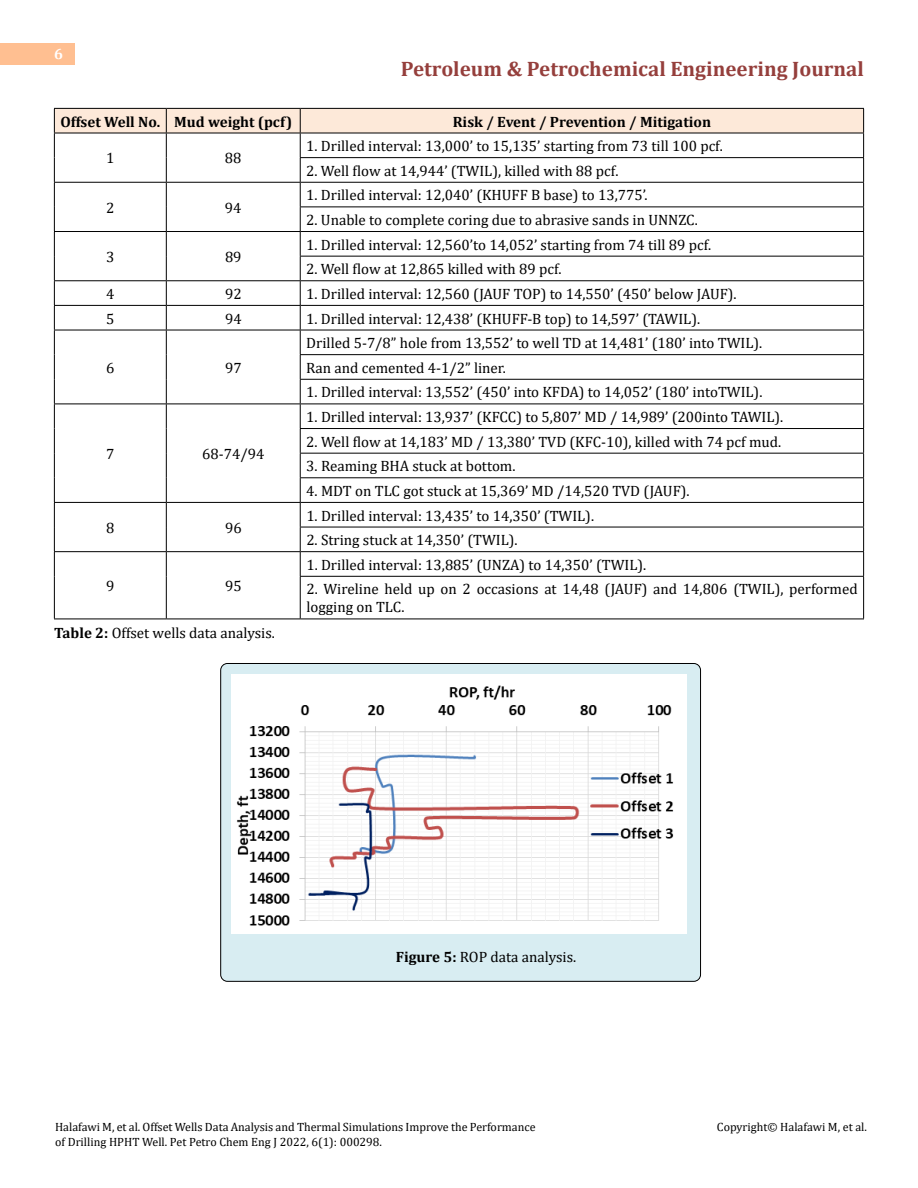
<style>
.page{position:relative;width:918px;height:1188px;background:#fff}
.page>*{position:absolute;margin:0;border:0;box-sizing:border-box;transform-origin:0 0}
.t1{font:700 21px "Cambria";color:#953f3c}
.t2{font:15px/24.6px "Cambria";color:#000}
.t3{font:700 15px "Cambria";color:#000}
.t4{font:700 15px "Cambria";color:#fff}
.t5{font:12px/14.4px "Cambria";color:#000}
.s1{font-weight:700}
</style>
<div class="page">
<div style="left:0;top:43px;width:75px;height:21px;background:#ffbf91"></div>
<div style="left:221px;top:663px;width:480px;height:318px;background:#d8edf2;border-radius:7px"></div>
<div style="left:220px;top:663px;width:481px;height:319px;border:1px solid #000;border-radius:7px"></div>
<hr style="left:54px;top:576px;width:1px;height:43px;background:#000">
<hr style="left:166px;top:576px;width:1px;height:43px;background:#000">
<hr style="left:54px;top:619px;width:112px;height:1px;background:#000">
<hr style="left:166px;top:619px;width:134px;height:1px;background:#000">
<svg style="left:54px;top:108px;width:810px;height:468px"></svg>
<hr style="left:300px;top:576px;width:564px;height:1px;background:#000">
<hr style="left:300px;top:577px;width:1px;height:42px;background:#000">
<hr style="left:863px;top:577px;width:1px;height:42px;background:#000">
<hr style="left:300px;top:619px;width:564px;height:1px;background:#000">
<img style="left:232px;top:674px;width:454px;height:259px">
<p class="t4" style="left:54px;top:44px;width:10px">6</p>
<h1 class="t1" style="left:401px;top:54px;width:465px">Petroleum &amp; Petrochemical Engineering Journal</h1>
<p class="t3" style="left:60px;top:111px;width:233px">Offset Well No. Mud weight (pcf)</p>
<p class="t3" style="left:453px;top:111px;width:260px">Risk / Event / Prevention / Mitigation</p>
<p class="t2" style="left:106px;top:146px;width:10px">1</p>
<p class="t2" style="left:225px;top:146px;width:18px">88</p>
<p class="t2" style="left:306px;top:134px;width:418px">1. Drilled interval: 13,000’ to 15,135’ starting from 73 till 100 pcf.</p>
<p class="t2" style="left:306px;top:158px;width:314px">2. Well flow at 14,944’ (TWIL), killed with 88 pcf.</p>
<p class="t2" style="left:106px;top:195px;width:10px">2</p>
<p class="t2" style="left:225px;top:195px;width:18px">94</p>
<p class="t2" style="left:106px;top:245px;width:10px">3</p>
<p class="t2" style="left:225px;top:245px;width:18px">89</p>
<p class="t2" style="left:306px;top:183px;width:343px">1. Drilled interval: 12,040’ (KHUFF B base) to 13,775’.</p>
<p class="t2" style="left:306px;top:208px;width:393px">2. Unable to complete coring due to abrasive sands in UNNZC.</p>
<p class="t2" style="left:306px;top:232px;width:407px">1. Drilled interval: 12,560’to 14,052’ starting from 74 till 89 pcf.</p>
<p class="t2" style="left:306px;top:257px;width:257px">2. Well flow at 12,865 killed with 89 pcf.</p>
<p class="t2" style="left:106px;top:281px;width:10px">4</p>
<p class="t2" style="left:225px;top:281px;width:18px">92</p>
<p class="t2" style="left:306px;top:281px;width:432px">1. Drilled interval: 12,560 (JAUF TOP) to 14,550’ (450’ below JAUF).</p>
<p class="t2" style="left:106px;top:306px;width:10px">5</p>
<p class="t2" style="left:225px;top:306px;width:18px">94</p>
<p class="t2" style="left:306px;top:306px;width:395px">1. Drilled interval: 12,438’ (KHUFF-B top) to 14,597’ (TAWIL).</p>
<p class="t2" style="left:106px;top:355px;width:10px">6</p>
<p class="t2" style="left:225px;top:355px;width:18px">97</p>
<p class="t2" style="left:306px;top:331px;width:457px">Drilled 5-7/8” hole from 13,552’ to well TD at 14,481’ (180’ into TWIL).<br>Ran and cemented 4-1/2” liner.</p>
<p class="t2" style="left:306px;top:380px;width:458px">1. Drilled interval: 13,552’ (450’ into KFDA) to 14,052’ (180’ intoTWIL).</p>
<p class="t2" style="left:106px;top:442px;width:10px">7</p>
<p class="t2" style="left:202px;top:442px;width:64px">68-74/94</p>
<p class="t2" style="left:106px;top:515px;width:10px">8</p>
<p class="t2" style="left:225px;top:515px;width:18px">96</p>
<p class="t2" style="left:106px;top:574px;width:10px">9</p>
<p class="t2" style="left:225px;top:574px;width:18px">95</p>
<p class="t2" style="left:54px;top:621px;width:222px"><span class="s1">Table 2:</span> Offset wells data analysis.</p>
<p class="t2" style="left:306px;top:405px;width:478px">1. Drilled interval: 13,937’ (KFCC) to 5,807’ MD / 14,989’ (200into TAWIL).</p>
<p class="t2" style="left:306px;top:429px;width:476px">2. Well flow at 14,183’ MD / 13,380’ TVD (KFC-10), killed with 74 pcf mud.</p>
<p class="t2" style="left:306px;top:454px;width:211px">3. Reaming BHA stuck at bottom.</p>
<p class="t2" style="left:306px;top:478px;width:385px">4. MDT on TLC got stuck at 15,369’ MD /14,520 TVD (JAUF).</p>
<p class="t2" style="left:306px;top:503px;width:289px">1. Drilled interval: 13,435’ to 14,350’ (TWIL).</p>
<p class="t2" style="left:306px;top:528px;width:213px">2. String stuck at 14,350’ (TWIL).</p>
<p class="t2" style="left:306px;top:552px;width:341px">1. Drilled interval: 13,885’ (UNZA) to 14,350’ (TWIL).</p>
<p class="t2" style="left:306px;top:580px;width:553px;line-height:18px">2. Wireline held up on 2 occasions at 14,48 (JAUF) and 14,806 (TWIL), performed logging on TLC.</p>
<p class="t2" style="left:396px;top:945px;width:182px"><span class="s1">Figure 5:</span> ROP data analysis.</p>
<p class="t5" style="left:55px;top:1120px;width:482px">Halafawi M, et al. Offset Wells Data Analysis and Thermal Simulations Improve the Performance of Drilling HPHT Well. Pet Petro Chem Eng J 2022, 6(1): 000298.</p>
<p class="t5" style="left:717px;top:1120px;width:152px">Copyright© Halafawi M, et al.</p>
</div>
